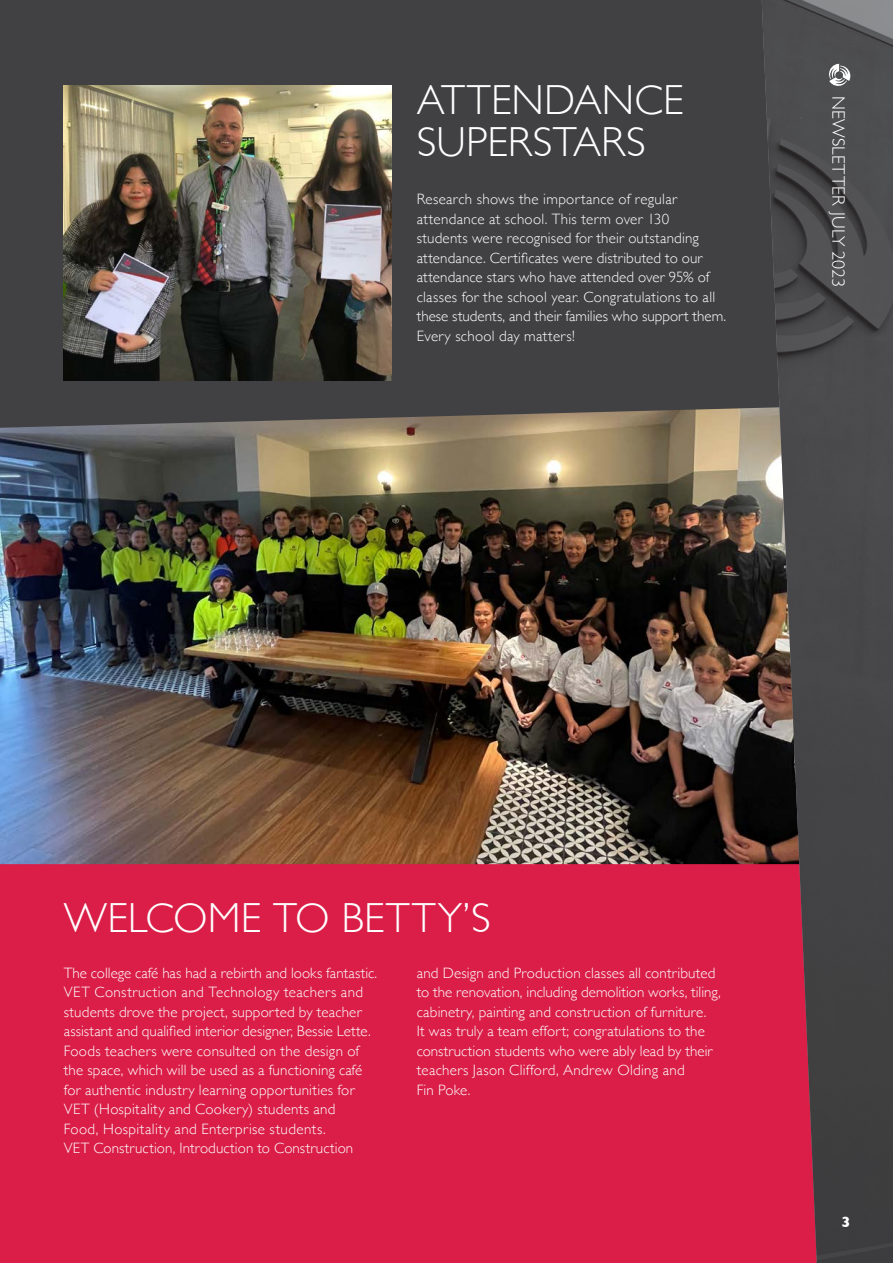
<style>
.page{position:relative;width:893px;height:1263px;background:#fff}
.page>*{position:absolute;margin:0;border:0;box-sizing:border-box;transform-origin:0 0}
.t1{font:300 42px/42px "Gill Sans";letter-spacing:.005em;color:#fff}
.t2{font:300 18px "Gill Sans";letter-spacing:.005em;color:#fff}
.t3{font:300 15px/19.5px "Gill Sans";letter-spacing:.015em;color:#fff}
.t4{font:700 15px "Gill Sans";color:#fff}
</style>
<div class="page">
<div style="left:0;top:0;width:893px;height:550px;background:#414042"></div>
<div style="left:0;top:864px;width:761px;height:399px;background:#da1e48"></div>
<img style="left:0;top:407px;width:761px;height:457px">
<img style="left:64px;top:85px;width:327px;height:296px">
<img style="left:761px;top:0;width:132px;height:1263px">
<svg style="left:829px;top:64px;width:21px;height:22px"></svg>
<h1 class="t1" style="left:417px;top:77px;width:268px">ATTENDANCE<br>SUPERSTARS</h1>
<p class="t3" style="left:417px;top:189px;width:311px">Research shows the importance of regular attendance at school. This term over 130<br>students were recognised for their outstanding attendance. Certificates were distributed to our attendance stars who have attended over 95% of classes for the school year. Congratulations to all these students, and their families who support them.<br>Every school day matters!</p>
<p class="t2" style="left:853px;top:96px;width:193px;rotate:90deg">NEWSLETTER JULY 2023</p>
<h1 class="t1" style="left:64px;top:895px;width:429px">WELCOME TO BETTY’S</h1>
<p class="t3" style="left:64px;top:962px;width:315px">The college café has had a rebirth and looks fantastic.<br>VET Construction and Technology teachers and students drove the project, supported by teacher assistant and qualified interior designer, Bessie Lette.<br>Foods teachers were consulted on the design of the space, which will be used as a functioning café for authentic industry learning opportunities for VET (Hospitality and Cookery) students and<br>Food, Hospitality and Enterprise students.<br>VET Construction, Introduction to Construction</p>
<p class="t3" style="left:417px;top:962px;width:305px">and Design and Production classes all contributed to the renovation, including demolition works, tiling, cabinetry, painting and construction of furniture.<br>It was truly a team effort; congratulations to the construction students who were ably lead by their teachers Jason Clifford, Andrew Olding and<br>Fin Poke.</p>
<p class="t4" style="left:841px;top:1209px;width:10px">3</p>
</div>
